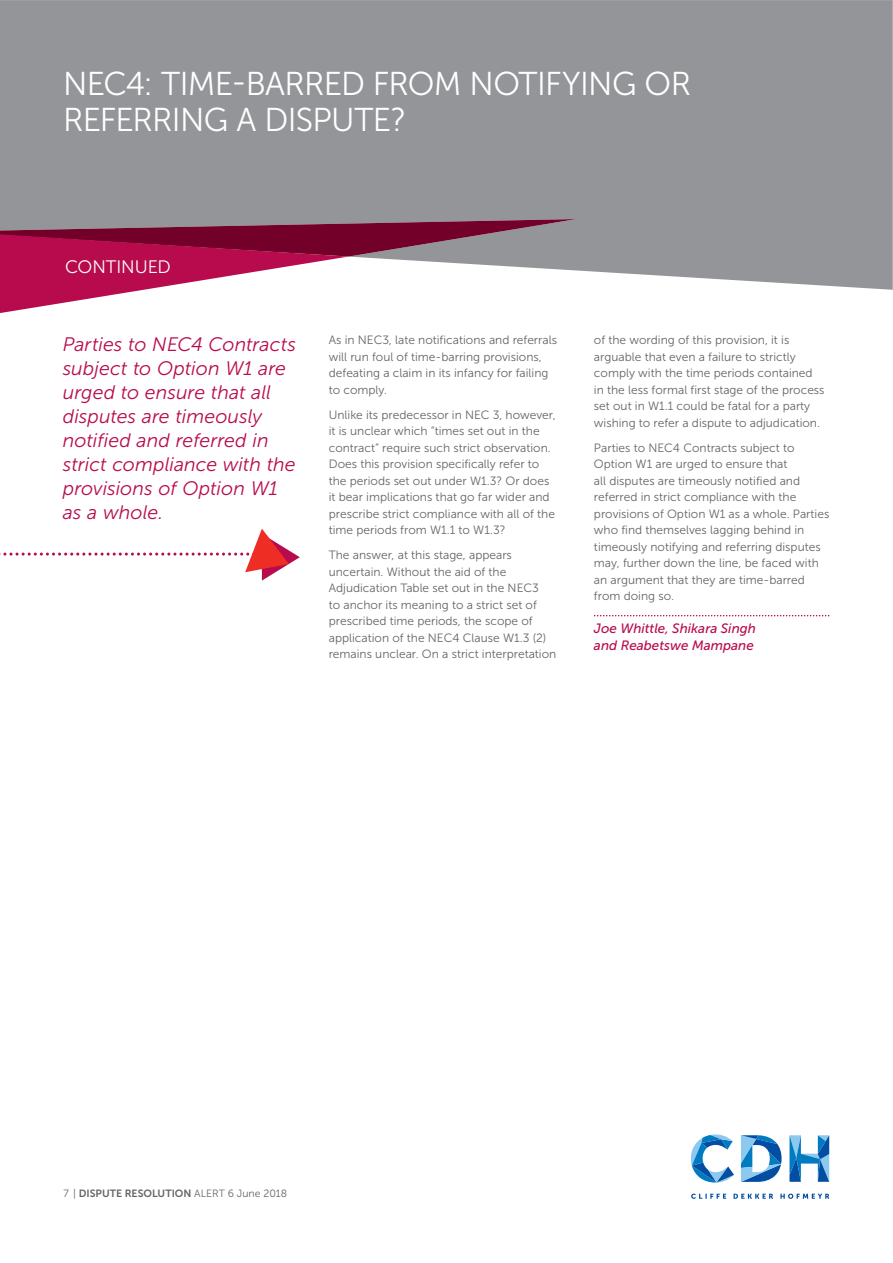
<style>
.page{position:relative;width:893px;height:1263px;background:#fff}
.page>*{position:absolute;margin:0;border:0;box-sizing:border-box;transform-origin:0 0}
.t1{font:33px/36px "Museo Sans 300";letter-spacing:-.02em;color:#fff}
.t2{font:italic 19.5px/24px "Museo Sans 300";color:#b80b4d}
.t3{font:18px "Museo Sans 300";letter-spacing:-.005em;color:#fff}
.t4{font:italic 13.5px/16.5px "Museo Sans 500";color:#b80b4d}
.t5{font:12px/16.5px "Museo Sans 300";color:#636466}
.t6{font:10.5px "Museo Sans 700";color:#636466}
.s1{font-family:"Museo Sans 300"}
</style>
<div class="page">
<svg style="left:691px;top:1194px;width:138px;height:5px"></svg>
<svg style="left:789px;top:1135px;width:40px;height:47px"></svg>
<svg style="left:691px;top:1135px;width:43px;height:48px"></svg>
<svg style="left:741px;top:1135px;width:40px;height:47px"></svg>
<div style="left:0;top:0;width:892px;height:290px;background:#939598"></div>
<svg style="left:0;top:217px;width:576px;height:96px"></svg>
<svg style="left:594px;top:615px;width:235px;height:1px"></svg>
<svg style="left:0;top:529px;width:300px;height:52px"></svg>
<h1 class="t1" style="left:63px;top:69px;width:629px">NEC4: TIME-BARRED FROM NOTIFYING OR<br>REFERRING A DISPUTE?</h1>
<h3 class="t3" style="left:65px;top:260px;width:107px">CONTINUED</h3>
<h2 class="t2" style="left:63px;top:334px;width:235px">Parties to NEC4 Contracts subject to Option W1 are urged to ensure that all disputes are timeously notified and referred in strict compliance with the provisions of Option W1 as a whole.</h2>
<p class="t5" style="left:329px;top:333px;width:230px">As in NEC3, late notifications and referrals will run foul of time-barring provisions, defeating a claim in its infancy for failing to comply.</p>
<p class="t5" style="left:329px;top:408px;width:228px">Unlike its predecessor in NEC 3, however, it is unclear which “times set out in the contract” require such strict observation.<br>Does this provision specifically refer to the periods set out under W1.3? Or does it bear implications that go far wider and prescribe strict compliance with all of the time periods from W1.1 to W1.3?</p>
<p class="t5" style="left:329px;top:548px;width:229px">The answer, at this stage, appears uncertain. Without the aid of the Adjudication Table set out in the NEC3<br>to anchor its meaning to a strict set of prescribed time periods, the scope of application of the NEC4 Clause W1.3 (2) remains unclear. On a strict interpretation</p>
<p class="t5" style="left:594px;top:333px;width:232px">of the wording of this provision, it is arguable that even a failure to strictly comply with the time periods contained in the less formal first stage of the process set out in W1.1 could be fatal for a party wishing to refer a dispute to adjudication.</p>
<p class="t5" style="left:594px;top:441px;width:237px">Parties to NEC4 Contracts subject to Option W1 are urged to ensure that<br>all disputes are timeously notified and referred in strict compliance with the provisions of Option W1 as a whole. Parties who find themselves lagging behind in timeously notifying and referring disputes may, further down the line, be faced with an argument that they are time-barred from doing so.</p>
<p class="t4" style="left:594px;top:622px;width:163px">Joe Whittle, Shikara Singh and Reabetswe Mampane</p>
<p class="t6" style="left:64px;top:1189px;width:225px"><span class="s1">7 |</span> DISPUTE RESOLUTION <span class="s1">ALERT 6 June 2018</span></p>
</div>
